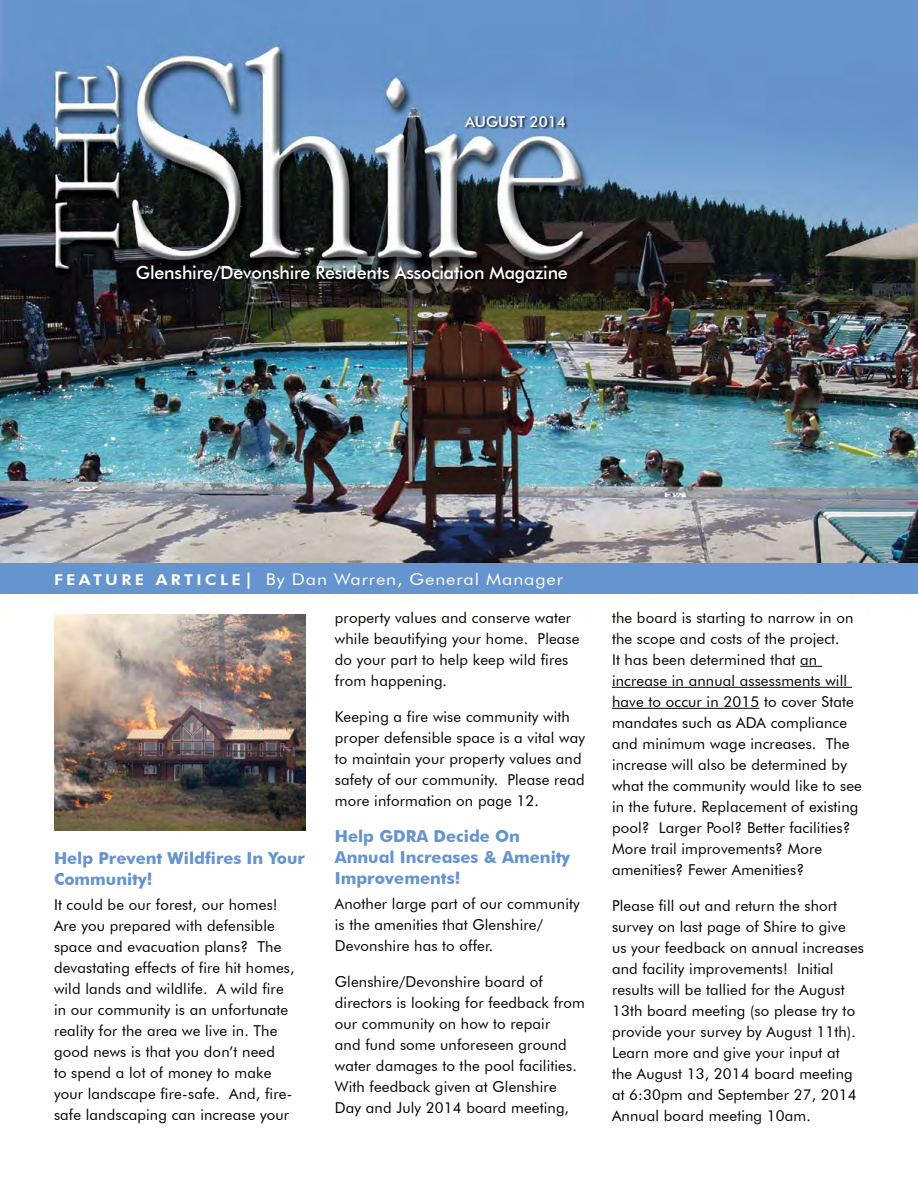
<style>
.page{position:relative;width:918px;height:1188px;background:#fff}
.page>*{position:absolute;margin:0;border:0;box-sizing:border-box;transform-origin:0 0}
.t1{font:500 18px "Futura BT";letter-spacing:-.01em;color:#fff}
.t2{font:700 16.5px/21px "Futura BT";color:#6594ce}
.t3{font:16.2px "Futura BT";letter-spacing:.05em;color:#fff;scale:1.11 1}
.t4{font:15px/21px "Futura BT";letter-spacing:.01em;color:#000}
.t5{font:500 15px "Futura BT";color:#fff}
.s1{font-weight:800;font-size:14.85px}
.s2{font-weight:800}
</style>
<div class="page">
<img style="left:0;top:0;width:918px;height:709px">
<div style="left:0;top:563px;width:918px;height:31px;background:#6594ce"></div>
<div style="left:137px;top:266px;width:433px;height:20px;background:#000;opacity:.8"></div>
<div style="left:464px;top:116px;width:104px;height:14px;background:#000;opacity:.8"></div>
<img style="left:54px;top:615px;width:252px;height:216px">
<svg style="left:800px;top:666px;width:22px;height:1px"></svg>
<hr style="left:612px;top:687px;width:240px;height:1px;background:#000">
<hr style="left:612px;top:708px;width:147px;height:1px;background:#000">
<p class="t5" style="left:465px;top:113px;width:102px">AUGUST 2014</p>
<p class="t1" style="left:136px;top:262px;width:433px">Glenshire/Devonshire Residents Association Magazine</p>
<p class="t3" style="left:54px;top:570px;width:460px"><span class="s1">FEATURE ARTICLE</span> <span class="s2">|</span> By Dan Warren, General Manager</p>
<p class="t2" style="left:54px;top:847px;width:252px">Help Prevent Wildfires In Your<br>Community!</p>
<p class="t4" style="left:54px;top:894px;width:242px">It could be our forest, our homes!<br>Are you prepared with defensible space and evacuation plans? The devastating effects of fire hit homes, wild lands and wildlife. A wild fire in our community is an unfortunate reality for the area we live in. The good news is that you don’t need<br>to spend a lot of money to make your landscape fire-safe. And, fire&shy;safe landscaping can increase your</p>
<p class="t4" style="left:335px;top:607px;width:246px">property values and conserve water while beautifying your home. Please do your part to help keep wild fires from happening.</p>
<p class="t4" style="left:335px;top:706px;width:252px">Keeping a fire wise community with proper defensible space is a vital way to maintain your property values and safety of our community. Please read more information on page 12.</p>
<p class="t2" style="left:335px;top:825px;width:237px">Help GDRA Decide On<br>Annual Increases &amp; Amenity<br>Improvements!</p>
<p class="t4" style="left:335px;top:893px;width:246px">Another large part of our community is the amenities that Glenshire/<br>Devonshire has to offer.</p>
<p class="t4" style="left:335px;top:971px;width:252px">Glenshire/Devonshire board of directors is looking for feedback from our community on how to repair<br>and fund some unforeseen ground water damages to the pool facilities.<br>With feedback given at Glenshire Day and July 2014 board meeting,</p>
<p class="t4" style="left:612px;top:607px;width:251px">the board is starting to narrow in on the scope and costs of the project.<br>It has been determined that an increase in annual assessments will have to occur in 2015 to cover State mandates such as ADA compliance and minimum wage increases. The increase will also be determined by what the community would like to see in the future. Replacement of existing pool? Larger Pool? Better facilities?<br>More trail improvements? More amenities? Fewer Amenities?</p>
<p class="t4" style="left:612px;top:895px;width:254px">Please fill out and return the short survey on last page of Shire to give us your feedback on annual increases and facility improvements! Initial results will be tallied for the August 13th board meeting (so please try to provide your survey by August 11th).<br>Learn more and give your input at<br>the August 13, 2014 board meeting at 6:30pm and September 27, 2014<br>Annual board meeting 10am.</p>
</div>
